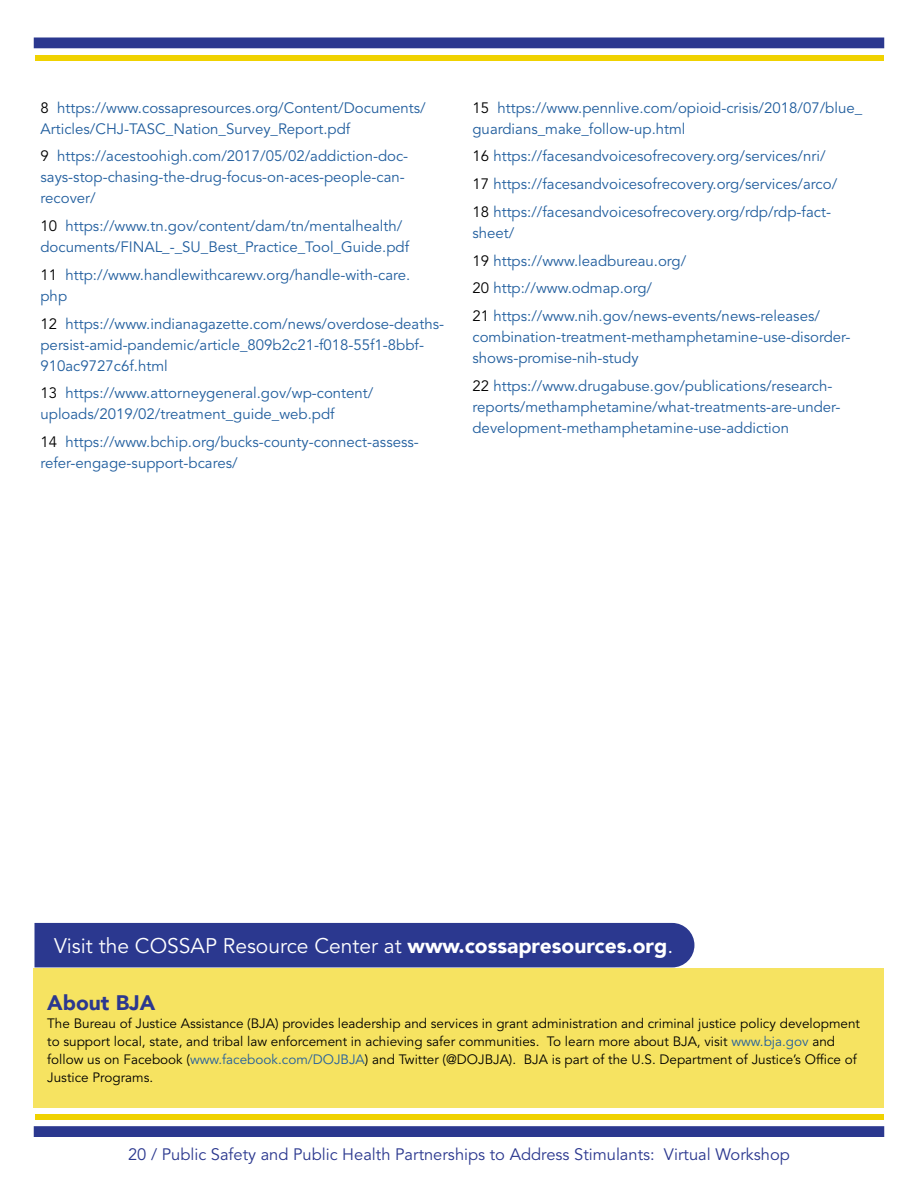
<style>
.page{position:relative;width:918px;height:1188px;background:#fff}
.page>*{position:absolute;margin:0;border:0;box-sizing:border-box;transform-origin:0 0}
.t1{font:21px "Avenir LT Std";color:#fff}
.t2{font:900 21px "Avenir LT";color:#2b388f}
.t3{font:16.5px "Avenir LT Std";color:#2b388f}
.t4{font:15px/21px "Avenir LT Std";color:#215e9e}
.t5{font:13.5px/18px "Avenir LT Std";color:#000}
.s1{color:#000}
.s2{font-family:"Avenir LT";font-weight:900}
.s3{color:#215e9e}
</style>
<div class="page">
<div style="left:34px;top:38px;width:850px;height:10px;background:#2b388f"></div>
<div style="left:35px;top:55px;width:849px;height:5px;background:#f0d200"></div>
<div style="left:34px;top:1126px;width:850px;height:11px;background:#2b388f;border:2px solid #2b388f"></div>
<div style="left:35px;top:1114px;width:849px;height:6px;background:#f0d200"></div>
<div style="left:34px;top:968px;width:850px;height:140px;background:#f6e361"></div>
<div style="left:34px;top:923px;width:660px;height:44px;background:#2b388f"></div>
<p class="t4" style="left:40px;top:97px;width:387px"><span class="s1">8</span> https://www.cossapresources.org/Content/Documents/<br>Articles/CHJ-TASC_Nation_Survey_Report.pdf</p>
<p class="t4" style="left:40px;top:146px;width:369px"><span class="s1">9</span> https://acestoohigh.com/2017/05/02/addiction-doc&shy;says-stop-chasing-the-drug-focus-on-aces-people-can&shy;recover/</p>
<p class="t4" style="left:40px;top:216px;width:370px"><span class="s1">10</span> https://www.tn.gov/content/dam/tn/mentalhealth/ documents/FINAL_-_SU_Best_Practice_Tool_Guide.pdf</p>
<p class="t4" style="left:40px;top:265px;width:371px"><span class="s1">11</span> http://www.handlewithcarewv.org/handle-with-care. php</p>
<p class="t4" style="left:40px;top:313px;width:405px"><span class="s1">12</span> https://www.indianagazette.com/news/overdose-deaths&shy;persist-amid-pandemic/article_809b2c21-f018-55f1-8bbf-<br>910ac9727c6f.html</p>
<p class="t4" style="left:40px;top:383px;width:334px"><span class="s1">13</span> https://www.attorneygeneral.gov/wp-content/ uploads/2019/02/treatment_guide_web.pdf</p>
<p class="t4" style="left:40px;top:432px;width:380px"><span class="s1">14</span> https://www.bchip.org/bucks-county-connect-assess&shy;refer-engage-support-bcares/</p>
<p class="t4" style="left:472px;top:97px;width:391px"><span class="s1">15</span> https://www.pennlive.com/opioid-crisis/2018/07/blue_ guardians_make_follow-up.html</p>
<p class="t4" style="left:472px;top:143px;width:366px;line-height:27.8px"><span class="s1">16</span> https://facesandvoicesofrecovery.org/services/nri/<br><span class="s1">17</span> https://facesandvoicesofrecovery.org/services/arco/<br><span class="s1">18</span> https://facesandvoicesofrecovery.org/rdp/rdp-fact-</p>
<p class="t4" style="left:472px;top:219px;width:349px;line-height:27.8px">sheet/<br><span class="s1">19</span> https://www.leadbureau.org/<br><span class="s1">20</span> http://www.odmap.org/<br><span class="s1">21</span> https://www.nih.gov/news-events/news-releases/</p>
<p class="t4" style="left:472px;top:327px;width:379px">combination-treatment-methamphetamine-use-disorder&shy;shows-promise-nih-study</p>
<p class="t4" style="left:472px;top:376px;width:369px"><span class="s1">22</span> https://www.drugabuse.gov/publications/research&shy;reports/methamphetamine/what-treatments-are-under&shy;development-methamphetamine-use-addiction</p>
<h1 class="t1" style="left:54px;top:933px;width:621px">Visit the COSSAP Resource Center at <span class="s2">www.cossapresources.org</span>.</h1>
<h1 class="t2" style="left:47px;top:990px;width:110px">About BJA</h1>
<p class="t5" style="left:47px;top:1015px;width:814px">The Bureau of Justice Assistance (BJA) provides leadership and services in grant administration and criminal justice policy development to support local, state, and tribal law enforcement in achieving safer communities. To learn more about BJA, visit <span class="s3">www.bja.gov</span> and follow us on Facebook (<span class="s3">www.facebook.com/DOJBJA</span>) and Twitter (@DOJBJA). BJA is part of the U.S. Department of Justice’s Office of Justice Programs.</p>
<p class="t3" style="left:128px;top:1145px;width:663px">20 / Public Safety and Public Health Partnerships to Address Stimulants: Virtual Workshop</p>
</div>
